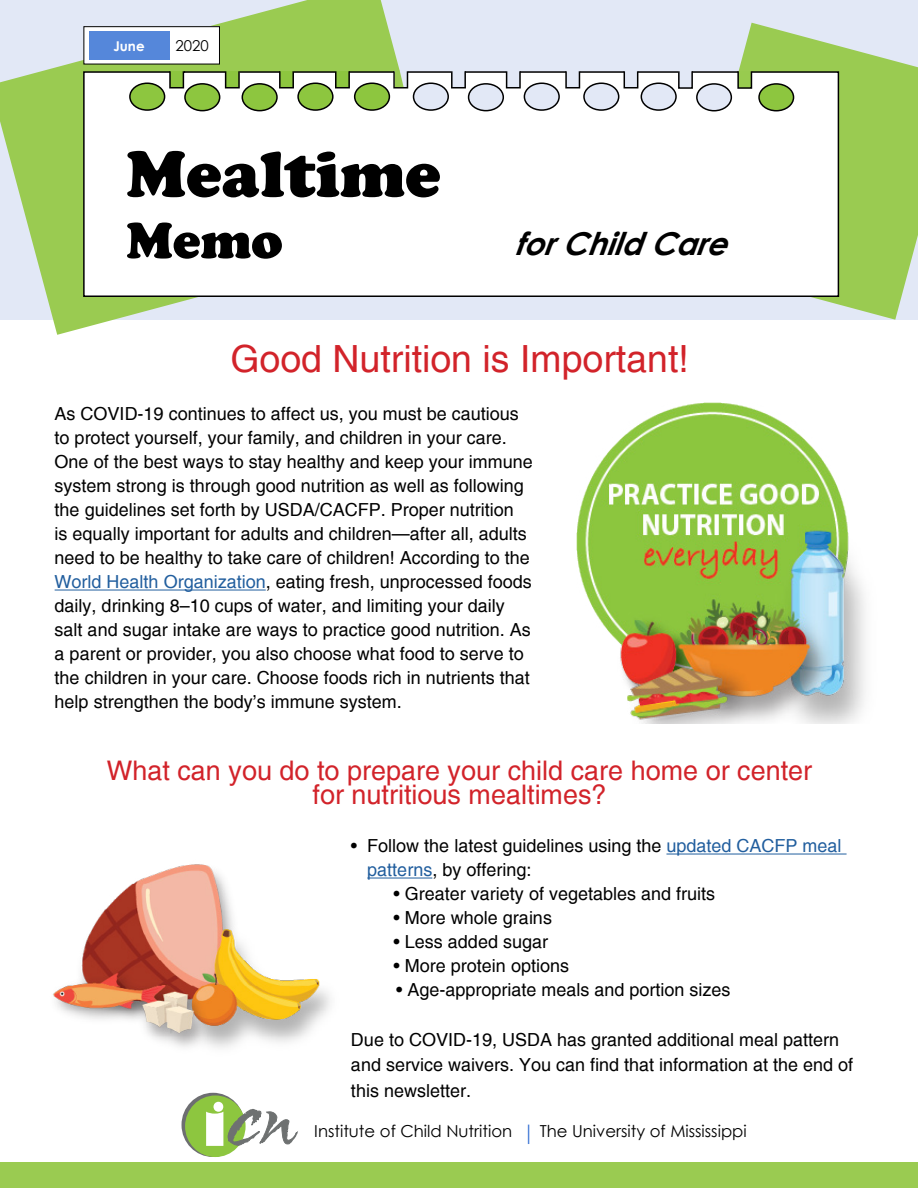
<style>
.page{position:relative;width:918px;height:1188px;background:#fff}
.page>*{position:absolute;margin:0;border:0;box-sizing:border-box;transform-origin:0 0}
.t1{font:900 67.5px "Cooper";color:#000}
.t2{font:800 58.35px "Gill Sans";color:#fff}
.t3{font:900 52.5px "Cooper";color:#000}
.t4{font:37.5px "Helvetica";color:#d2232a}
.t5{font:italic 700 31.5px "Century Gothic";color:#000}
.t6{font:27px/24px "Helvetica";color:#d2232a;text-align:center}
.t7{font:18px/24px "Helvetica";color:#000}
.t8{font:16.5px "Century Gothic";color:#000}
.t9{font:15px "Century Gothic";color:#000}
.t10{font:700 13.5px "Century Gothic";color:#fff}
.s1{color:#215e9e}
</style>
<div class="page">
<div style="left:0;top:0;width:918px;height:320px;background:#e2e8f6"></div>
<svg style="left:0;top:0;width:400px;height:335px;fill:#9acb51"></svg>
<div style="left:0;top:1163px;width:918px;height:25px;background:#9acb51"></div>
<svg style="left:738px;top:23px;width:180px;height:297px;fill:#9acb51"></svg>
<svg style="left:528px;top:1125px;width:1px;height:19px"></svg>
<div style="left:182px;top:1093px;width:63px;height:64px;background:#6d6e71;border-radius:50%"></div>
<div style="left:185px;top:1095px;width:61px;height:62px;background:#8dc63f;border-radius:50%"></div>
<svg style="left:228px;top:1109px;width:70px;height:37px"></svg>
<div style="left:82px;top:71px;width:758px;height:227px;background:#fff"></div>
<hr style="left:182px;top:71px;width:44px;height:2px;background:#000">
<div style="left:130px;top:83px;width:35px;height:27px;background:#8dc63f;border-radius:50%"></div>
<div style="left:129px;top:82px;width:36px;height:29px;border:2px solid #000;border-radius:50%"></div>
<div style="left:185px;top:84px;width:35px;height:27px;background:#8dc63f;border-radius:50%"></div>
<div style="left:184px;top:83px;width:36px;height:28px;border:2px solid #000;border-radius:50%"></div>
<div style="left:242px;top:84px;width:35px;height:27px;background:#8dc63f;border-radius:50%"></div>
<div style="left:242px;top:83px;width:36px;height:28px;border:2px solid #000;border-radius:50%"></div>
<div style="left:298px;top:83px;width:35px;height:27px;background:#8dc63f;border-radius:50%"></div>
<div style="left:297px;top:82px;width:37px;height:29px;border:2px solid #000;border-radius:50%"></div>
<div style="left:355px;top:83px;width:34px;height:27px;background:#8dc63f;border-radius:50%"></div>
<div style="left:354px;top:82px;width:36px;height:29px;border:2px solid #000;border-radius:50%"></div>
<div style="left:414px;top:83px;width:34px;height:27px;background:#e2e8f6;border-radius:50%"></div>
<div style="left:413px;top:82px;width:36px;height:29px;border:2px solid #000;border-radius:50%"></div>
<div style="left:469px;top:84px;width:34px;height:27px;background:#e2e8f6;border-radius:50%"></div>
<div style="left:468px;top:83px;width:36px;height:28px;border:2px solid #000;border-radius:50%"></div>
<div style="left:524px;top:83px;width:35px;height:27px;background:#e2e8f6;border-radius:50%"></div>
<div style="left:524px;top:82px;width:36px;height:29px;border:2px solid #000;border-radius:50%"></div>
<div style="left:584px;top:83px;width:35px;height:27px;background:#e2e8f6;border-radius:50%"></div>
<div style="left:583px;top:82px;width:36px;height:29px;border:2px solid #000;border-radius:50%"></div>
<div style="left:641px;top:83px;width:35px;height:27px;background:#e2e8f6;border-radius:50%"></div>
<div style="left:641px;top:82px;width:36px;height:29px;border:2px solid #000;border-radius:50%"></div>
<div style="left:170px;top:71px;width:13px;height:17px;background:#8dc63f"></div>
<div style="left:169px;top:71px;width:15px;height:17px;border:2px solid #000"></div>
<div style="left:226px;top:71px;width:13px;height:17px;background:#8dc63f"></div>
<div style="left:225px;top:71px;width:15px;height:17px;border:2px solid #000"></div>
<div style="left:280px;top:71px;width:13px;height:17px;background:#8dc63f"></div>
<div style="left:279px;top:71px;width:15px;height:17px;border:2px solid #000"></div>
<div style="left:336px;top:71px;width:13px;height:17px;background:#8dc63f"></div>
<div style="left:335px;top:71px;width:15px;height:17px;border:2px solid #000"></div>
<div style="left:394px;top:71px;width:13px;height:17px;background:#e2e8f6"></div>
<div style="left:393px;top:71px;width:15px;height:17px;border:2px solid #000"></div>
<div style="left:566px;top:71px;width:13px;height:17px;background:#e2e8f6"></div>
<div style="left:565px;top:71px;width:15px;height:17px;border:2px solid #000"></div>
<div style="left:507px;top:71px;width:13px;height:17px;background:#e2e8f6"></div>
<div style="left:506px;top:71px;width:15px;height:17px;border:2px solid #000"></div>
<div style="left:452px;top:71px;width:13px;height:17px;background:#e2e8f6"></div>
<div style="left:451px;top:71px;width:15px;height:17px;border:2px solid #000"></div>
<div style="left:624px;top:71px;width:14px;height:17px;background:#e2e8f6"></div>
<div style="left:624px;top:71px;width:14px;height:17px;border:2px solid #000"></div>
<div style="left:84px;top:27px;width:135px;height:37px;background:#fff"></div>
<div style="left:84px;top:26px;width:136px;height:38px;border:1px solid #000"></div>
<div style="left:89px;top:32px;width:81px;height:28px;background:#5587da"></div>
<svg style="left:395px;top:70px;width:9px;height:17px"></svg>
<div style="left:679px;top:71px;width:13px;height:17px;background:#e2e8f6"></div>
<div style="left:678px;top:71px;width:15px;height:18px;border:2px solid #000"></div>
<div style="left:697px;top:84px;width:34px;height:27px;background:#e2e8f6;border-radius:50%"></div>
<div style="left:696px;top:83px;width:36px;height:28px;border:2px solid #000;border-radius:50%"></div>
<div style="left:738px;top:71px;width:13px;height:17px;background:#98cb4f"></div>
<div style="left:737px;top:71px;width:15px;height:18px;border:2px solid #000"></div>
<div style="left:759px;top:84px;width:35px;height:27px;background:#8dc63f;border-radius:50%"></div>
<div style="left:758px;top:83px;width:36px;height:28px;border:2px solid #000;border-radius:50%"></div>
<hr style="left:55px;top:590px;width:211px;height:1px;background:#215e9e">
<hr style="left:666px;top:854px;width:181px;height:1px;background:#215e9e">
<hr style="left:367px;top:878px;width:65px;height:1px;background:#215e9e">
<img style="left:576px;top:403px;width:289px;height:321px">
<img style="left:53px;top:864px;width:277px;height:184px">
<p class="t10" style="left:113px;top:36px;width:33px">June</p>
<p class="t9" style="left:176px;top:35px;width:35px">2020</p>
<h1 class="t1" style="left:126px;top:135px;width:316px">Mealtime</h1>
<h3 class="t3" style="left:126px;top:210px;width:158px">Memo</h3>
<h3 class="t5" style="left:514px;top:219px;width:230px">forChildCare</h3>
<h3 class="t4" style="left:230px;top:337px;width:460px">Good Nutrition is Important!</h3>
<p class="t7" style="left:55px;top:402px;width:480px">As COVID-19 continues to affect us, you must be cautious to protect yourself, your family, and children in your care.<br>One of the best ways to stay healthy and keep your immune system strong is through good nutrition as well as following the guidelines set forth by USDA/CACFP. Proper nutrition<br>is equally important for adults and children—after all, adults need to be healthy to take care of children! According to the <span class="s1">World Health Organization</span>, eating fresh, unprocessed foods daily, drinking 8–10 cups of water, and limiting your daily salt and sugar intake are ways to practice good nutrition. As a parent or provider, you also choose what food to serve to the children in your care. Choose foods rich in nutrients that help strengthen the body’s immune system.</p>
<h3 class="t6" style="left:107px;top:760px;width:707px">What can you do to prepare your child care home or center for nutritious mealtimes?</h3>
<p class="t7" style="left:367px;top:834px;width:476px;text-indent:-16px">• Follow the latest guidelines using the <span class="s1">updated CACFP meal patterns</span>, by offering:</p>
<p class="t7" style="left:394px;top:882px;width:323px">• Greater variety of vegetables and fruits</p>
<p class="t7" style="left:394px;top:906px;width:160px">• More whole grains</p>
<p class="t7" style="left:394px;top:930px;width:156px">• Less added sugar</p>
<p class="t7" style="left:394px;top:954px;width:177px">• More protein options</p>
<p class="t7" style="left:396px;top:978px;width:336px">• Age-appropriate meals and portion sizes</p>
<p class="t7" style="left:351px;top:1027px;width:504px;line-height:25.5px">Due to COVID-19, USDA has granted additional meal pattern and service waivers. You can find that information at the end of this newsletter.</p>
<h2 class="t2" style="left:203px;top:1088px;width:25px">i</h2>
<p class="t8" style="left:314px;top:1119px;width:199px">Institute of Child Nutrition</p>
<p class="t8" style="left:540px;top:1119px;width:209px">The University of Mississippi</p>
</div>
